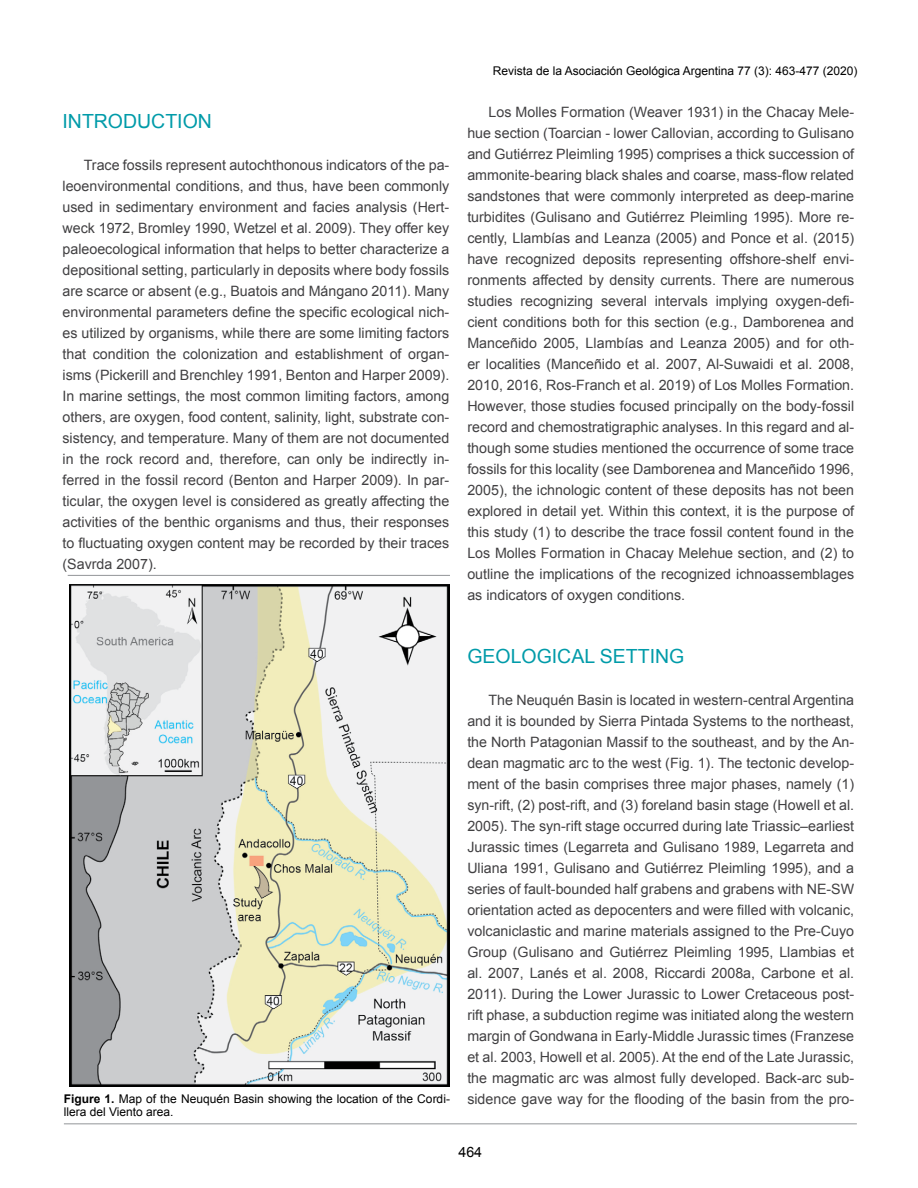
<style>
.page{position:relative;width:918px;height:1188px;background:#fff}
.page>*{position:absolute;margin:0;border:0;box-sizing:border-box;transform-origin:0 0}
.titulos_12_5_introdu{font:19.5px "Arial";color:#009ba9}
.textos_san_serif_ing{font:14.25px/21px "Arial";color:#414042;text-align:justify}
.textos_san_serif{font:14.25px "Arial";color:#000}
.epigrafes{font:12px "Arial";color:#000}
.s1{font-weight:700}
</style>
<div class="page">
<hr style="left:64px;top:1123px;width:793px;height:1px;background:#939598">
<hr style="left:68px;top:575px;width:382px;height:1px;background:#939598">
<img style="left:70px;top:584px;width:380px;height:502px">
<p class="titulos_12_5_introdu" style="left:63px;top:108px;width:151px">INTRODUCTION</p>
<p class="textos_san_serif_ing" style="left:63px;top:154px;width:388px;text-indent:21px">Trace fossils represent autochthonous indicators of the pa&shy;leoenvironmental conditions, and thus, have been commonly used in sedimentary environment and facies analysis (Hert&shy;weck 1972, Bromley 1990, Wetzel et al. 2009). They offer key paleoecological information that helps to better characterize a depositional setting, particularly in deposits where body fossils are scarce or absent (e.g., Buatois and Mángano 2011). Many environmental parameters define the specific ecological nich&shy;es utilized by organisms, while there are some limiting factors that condition the colonization and establishment of organ&shy;isms (Pickerill and Brenchley 1991, Benton and Harper 2009).<br>In marine settings, the most common limiting factors, among others, are oxygen, food content, salinity, light, substrate con&shy;sistency, and temperature. Many of them are not documented in the rock record and, therefore, can only be indirectly in&shy;ferred in the fossil record (Benton and Harper 2009). In par&shy;ticular, the oxygen level is considered as greatly affecting the activities of the benthic organisms and thus, their responses to fluctuating oxygen content may be recorded by their traces (Savrda 2007).</p>
<p class="epigrafes" style="left:493px;top:63px;width:366px">Revista de la Asociación Geológica Argentina 77 (3): 463-477 (2020)</p>
<p class="textos_san_serif_ing" style="left:467px;top:102px;width:388px;text-indent:21px">Los Molles Formation (Weaver 1931) in the Chacay Mele&shy;hue section (Toarcian - lower Callovian, according to Gulisano and Gutiérrez Pleimling 1995) comprises a thick succession of ammonite-bearing black shales and coarse, mass-flow related sandstones that were commonly interpreted as deep-marine turbidites (Gulisano and Gutiérrez Pleimling 1995). More re&shy;cently, Llambías and Leanza (2005) and Ponce et al. (2015) have recognized deposits representing offshore-shelf envi&shy;ronments affected by density currents. There are numerous studies recognizing several intervals implying oxygen-defi&shy;cient conditions both for this section (e.g., Damborenea and Manceñido 2005, Llambías and Leanza 2005) and for oth&shy;er localities (Manceñido et al. 2007, Al-Suwaidi et al. 2008, 2010, 2016, Ros-Franch et al. 2019) of Los Molles Formation.<br>However, those studies focused principally on the body-fossil record and chemostratigraphic analyses. In this regard and al&shy;though some studies mentioned the occurrence of some trace fossils for this locality (see Damborenea and Manceñido 1996, 2005), the ichnologic content of these deposits has not been explored in detail yet. Within this context, it is the purpose of this study (1) to describe the trace fossil content found in the Los Molles Formation in Chacay Melehue section, and (2) to outline the implications of the recognized ichnoassemblages as indicators of oxygen conditions.</p>
<p class="titulos_12_5_introdu" style="left:467px;top:643px;width:219px">GEOLOGICAL SETTING</p>
<p class="textos_san_serif_ing" style="left:467px;top:690px;width:388px;text-indent:21px">The Neuquén Basin is located in western-central Argentina and it is bounded by Sierra Pintada Systems to the northeast, the North Patagonian Massif to the southeast, and by the An&shy;dean magmatic arc to the west (Fig. 1). The tectonic develop&shy;ment of the basin comprises three major phases, namely (1) syn-rift, (2) post-rift, and (3) foreland basin stage (Howell et al.<br>2005). The syn-rift stage occurred during late Triassic–earliest Jurassic times (Legarreta and Gulisano 1989, Legarreta and Uliana 1991, Gulisano and Gutiérrez Pleimling 1995), and a series of fault-bounded half grabens and grabens with NE-SW orientation acted as depocenters and were filled with volcanic, volcaniclastic and marine materials assigned to the Pre-Cuyo Group (Gulisano and Gutiérrez Pleimling 1995, Llambias et al. 2007, Lanés et al. 2008, Riccardi 2008a, Carbone et al.<br>2011). During the Lower Jurassic to Lower Cretaceous post&shy;rift phase, a subduction regime was initiated along the western margin of Gondwana in Early-Middle Jurassic times (Franzese et al. 2003, Howell et al. 2005). At the end of the Late Jurassic, the magmatic arc was almost fully developed. Back-arc sub-</p>
<p class="epigrafes" style="left:64px;top:1091px;width:388px"><span class="s1">Figure 1.</span> Map of the Neuquén Basin showing the location of the Cordi-</p>
<p class="textos_san_serif_ing" style="left:467px;top:1089px;width:388px">sidence gave way for the flooding of the basin from the pro-</p>
<p class="epigrafes" style="left:64px;top:1104px;width:111px">llera del Viento area.</p>
<p class="textos_san_serif" style="left:458px;top:1142px;width:25px">464</p>
</div>
